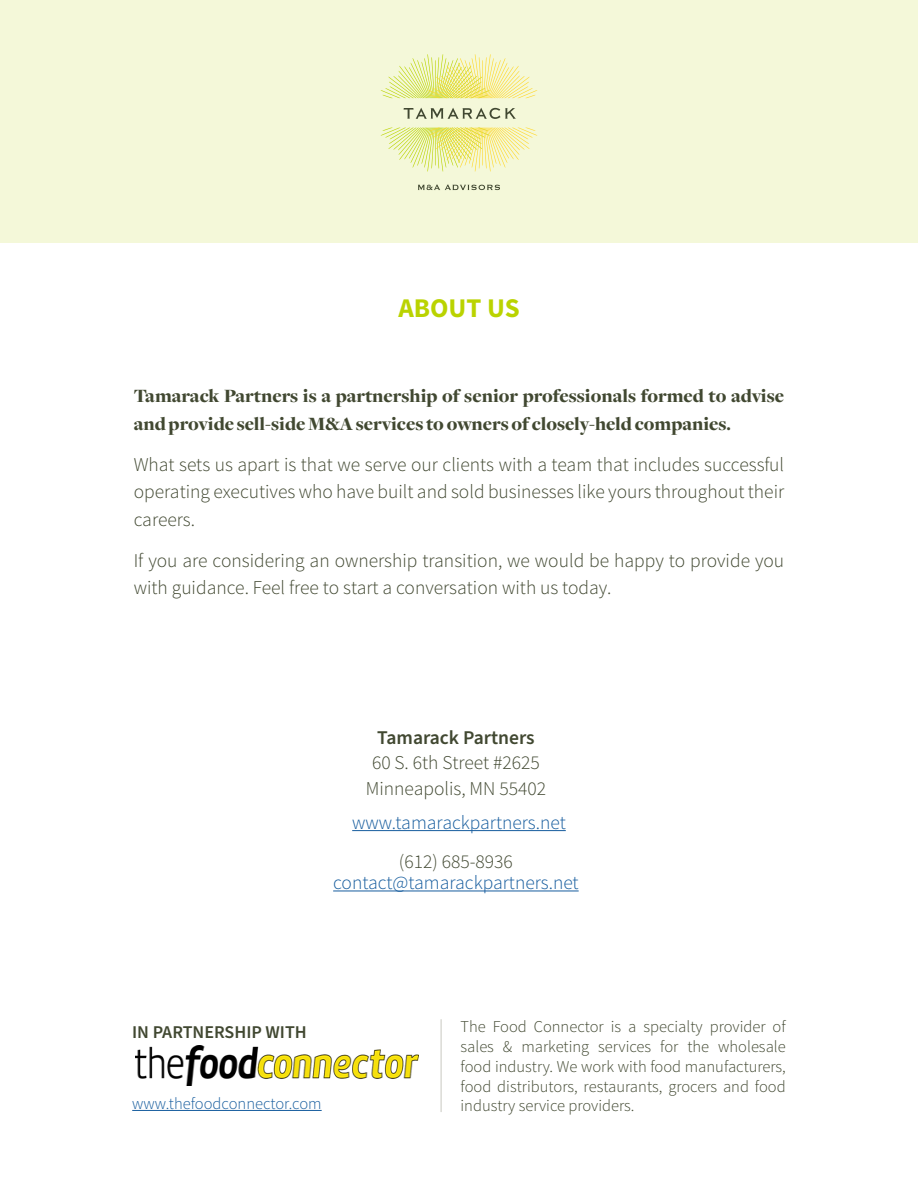
<style>
.page{position:relative;width:918px;height:1188px;background:#fff}
.page>*{position:absolute;margin:0;border:0;box-sizing:border-box;transform-origin:0 0}
.Head_1{font:700 27px "Source Sans Pro";color:#bad300}
.Subhead_Text{font:300 19.5px/27.5px "Source Sans Pro";color:#414831;text-align:justify}
.Subhead_Text-2{font:900 19.5px/27.5px "Freight Disp";color:#414831}
.Subhead_Text-3{font:300 19.5px "Source Sans Pro";color:#175d9e}
.Subhead_Text-4{font:600 19.5px "Source Sans Pro";color:#414831}
.Subhead_Text-5{font:600 18px "Source Sans Pro";color:#414831}
.Subhead_Text-6{font:300 16.5px/20px "Source Sans Pro";color:#414831;text-align:justify}
.Subhead_Text-7{font:300 16.5px "Source Sans Pro";color:#175d9e}
</style>
<div class="page">
<div style="left:0;top:0;width:918px;height:243px;background:#f4f8d9"></div>
<svg style="left:381px;top:54px;width:156px;height:118px"></svg>
<svg style="left:418px;top:185px;width:82px;height:5px"></svg>
<img style="left:135px;top:1046px;width:283px;height:39px">
<hr style="left:441px;top:1019px;width:1px;height:93px;background:#c9c8c0">
<hr style="left:132px;top:1110px;width:190px;height:1px;background:#175d9e">
<hr style="left:333px;top:890px;width:246px;height:1px;background:#175d9e">
<hr style="left:352px;top:830px;width:214px;height:1px;background:#175d9e">
<p class="Head_1" style="left:398px;top:291px;width:123px">ABOUT US</p>
<p class="Subhead_Text-2" style="left:134px;top:383px;width:652px">Tamarack Partners is a partnership of senior professionals formed to advise and provide sell-side M&amp;A services to owners of closely-held companies.</p>
<p class="Subhead_Text" style="left:134px;top:450px;width:652px">What sets us apart is that we serve our clients with a team that includes successful operating executives who have built and sold businesses like yours throughout their careers.</p>
<p class="Subhead_Text" style="left:134px;top:546px;width:652px">If you are considering an ownership transition, we would be happy to provide you with guidance. Feel free to start a conversation with us today.</p>
<p class="Subhead_Text-4" style="left:377px;top:725px;width:159px">Tamarack Partners</p>
<p class="Subhead_Text" style="left:372px;top:749px;width:169px">60 S. 6th Street #2625</p>
<p class="Subhead_Text" style="left:366px;top:775px;width:182px">Minneapolis, MN 55402</p>
<p class="Subhead_Text-3" style="left:352px;top:810px;width:215px">www.tamarackpartners.net</p>
<p class="Subhead_Text" style="left:399px;top:847px;width:115px">(612) 685-8936</p>
<p class="Subhead_Text-3" style="left:333px;top:871px;width:247px">contact@tamarackpartners.net</p>
<p class="Subhead_Text-5" style="left:132px;top:1020px;width:176px">IN PARTNERSHIP WITH</p>
<p class="Subhead_Text-6" style="left:461px;top:1016px;width:327px">The Food Connector is a specialty provider of sales &amp; marketing services for the wholesale food industry. We work with food manufacturers, food distributors, restaurants, grocers and food</p>
<p class="Subhead_Text-7" style="left:132px;top:1093px;width:191px">www.thefoodconnector.com</p>
<p class="Subhead_Text-6" style="left:461px;top:1096px;width:176px">industry service providers.</p>
</div>
